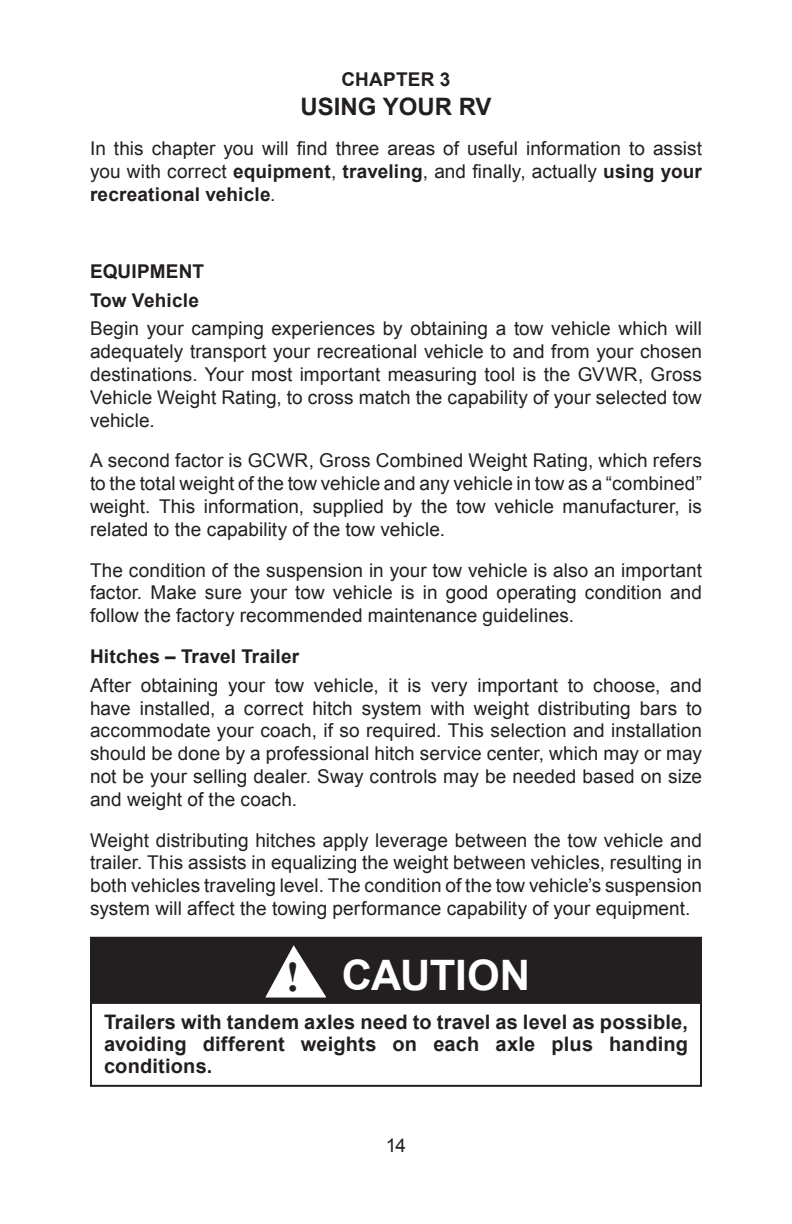
<style>
.page{position:relative;width:792px;height:1224px;background:#fff}
.page>*{position:absolute;margin:0;border:0;box-sizing:border-box;transform-origin:0 0}
.t1{font:700 42px "Arial";letter-spacing:-.01em;color:#fff}
.t2{font:700 24px "Arial";color:#231f20}
.t3{font:700 20px/22px "Arial";letter-spacing:.01em;color:#231f20;text-align:justify}
.t4{font:19px/22.8px "Arial";letter-spacing:.005em;color:#231f20;text-align:justify}
.t5{font:700 19px/28.8px "Arial";letter-spacing:.01em;color:#231f20}
.s1{font-weight:700}
.s2{font-family:"Times New Roman";color:#231f20}
</style>
<div class="page">
<div style="left:90px;top:937px;width:612px;height:150px;border:2px solid #231f20"></div>
<div style="left:91px;top:938px;width:610px;height:65px;background:#231f20"></div>
<svg style="left:265px;top:945px;width:61px;height:53px"></svg>
<div style="left:90px;top:937px;width:612px;height:67px;border:2px solid #231f20"></div>
<p class="t5" style="left:342px;top:65px;width:110px">CHAPTER 3</p>
<p class="t2" style="left:300px;top:90px;width:193px">USING YOUR RV</p>
<p class="t4" style="left:90px;top:138px;width:614px">In this chapter you will find three areas of useful information to assist you with correct <span class="s1">equipment</span>, <span class="s1">traveling</span>, and finally, actually <span class="s1">using your recreational vehicle</span>.</p>
<p class="t5" style="left:90px;top:257px;width:116px">EQUIPMENT<br>Tow Vehicle</p>
<p class="t4" style="left:90px;top:318px;width:613px">Begin your camping experiences by obtaining a tow vehicle which will adequately transport your recreational vehicle to and from your chosen destinations. Your most important measuring tool is the GVWR, Gross Vehicle Weight Rating, to cross match the capability of your selected tow vehicle.</p>
<p class="t4" style="left:90px;top:450px;width:613px">A second factor is GCWR, Gross Combined Weight Rating, which refers to the total weight of the tow vehicle and any vehicle in tow as a “combined” weight. This information, supplied by the tow vehicle manufacturer, is related to the capability of the tow vehicle.</p>
<p class="t4" style="left:90px;top:559px;width:613px">The condition of the suspension in your tow vehicle is also an important factor. Make sure your tow vehicle is in good operating condition and follow the factory recommended maintenance guidelines.</p>
<p class="t5" style="left:90px;top:643px;width:211px">Hitches – Travel Trailer</p>
<p class="t4" style="left:90px;top:674px;width:613px">After obtaining your tow vehicle, it is very important to choose, and have installed, a correct hitch system with weight distributing bars to accommodate your coach, if so required. This selection and installation should be done by a professional hitch service center, which may or may not be your selling dealer. Sway controls may be needed based on size and weight of the coach.</p>
<p class="t4" style="left:90px;top:829px;width:613px">Weight distributing hitches apply leverage between the tow vehicle and trailer. This assists in equalizing the weight between vehicles, resulting in both vehicles traveling level. The condition of the tow vehicle’s suspension system will affect the towing performance capability of your equipment.</p>
<h1 class="t1" style="left:286px;top:947px;width:246px"><span class="s2">!</span> CAUTION</h1>
<p class="t3" style="left:104px;top:1011px;width:586px">Trailers with tandem axles need to travel as level as possible, avoiding different weights on each axle plus handing conditions.</p>
<p class="t4" style="left:386px;top:1134px;width:22px">14</p>
</div>
